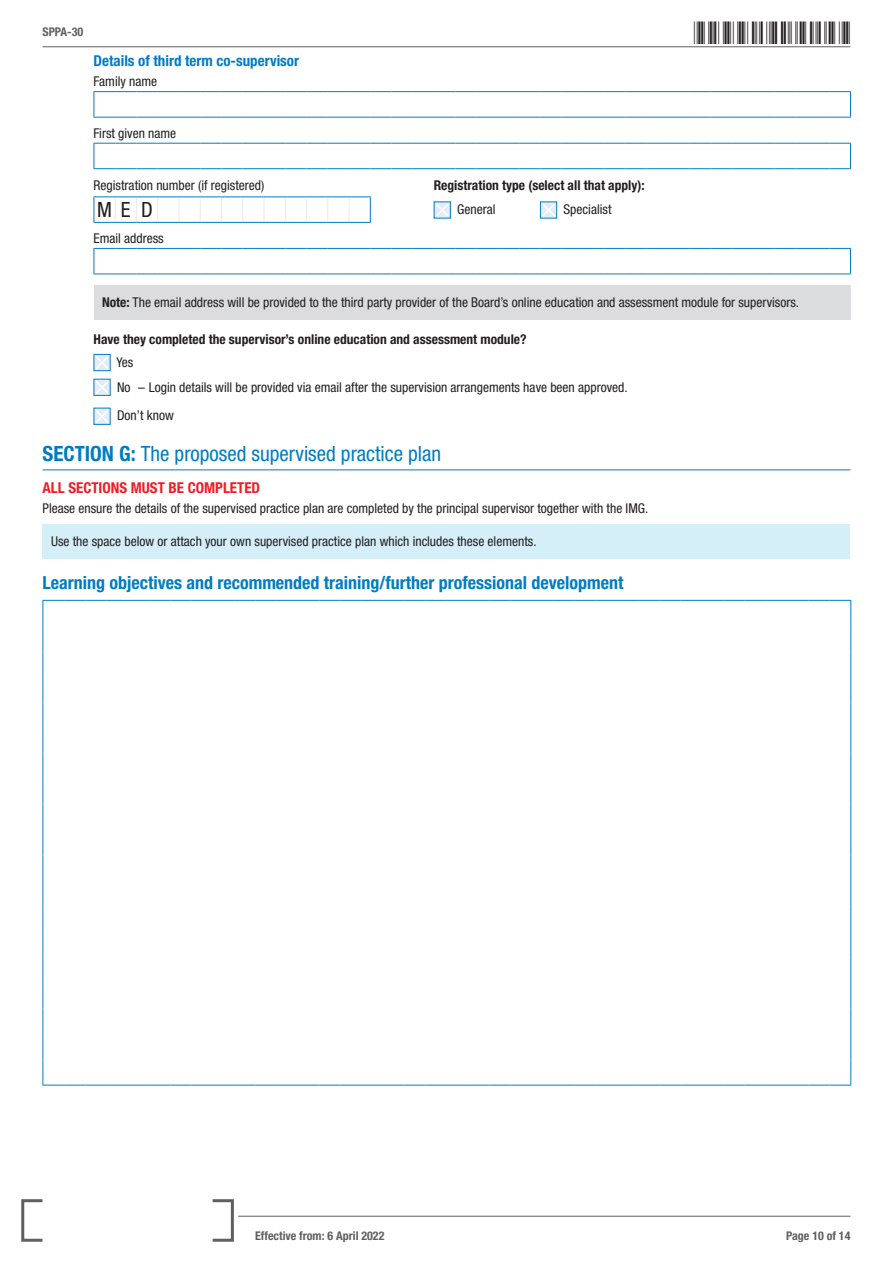
<style>
.page{position:relative;width:893px;height:1263px;background:#fff}
.page>*{position:absolute;margin:0;border:0;box-sizing:border-box;transform-origin:0 0}
.t1{font:30px "Free 3 of 9";letter-spacing:.1em;color:#231f20}
.Section-header{font:condensed 21px "Helvetica Neue LT Std";color:#007cc2}
.answerbox_faded_text{font:condensed 21px "Helvetica Neue LT Std";color:#231f20}
.Guidelines-subheader{font:700 condensed 18px "Helvetica Neue LT Std";color:#007cc2}
.Answer_block_text{font:700 condensed 15px "Helvetica Neue LT Std";color:#007cc2}
.Questions{font:700 condensed 15px "Helvetica Neue LT Std";color:#ee1d23}
.attachment_box_text{font:condensed 13.5px "Helvetica Neue LT Std";color:#231f20}
.Guidelines-paragraph{font:condensed 13.5px "Helvetica Neue LT Std";color:#231f20}
.Field_label{font:condensed 13.5px "Helvetica Neue LT Std";color:#231f20}
.Questions-2{font:700 condensed 13.5px "Helvetica Neue LT Std";color:#231f20}
.Answer_block_text-2{font:condensed 13.5px "Helvetica Neue LT Std";color:#231f20}
.Answer_block_text-3{font:700 condensed 13.5px "Helvetica Neue LT Std";color:#231f20}
.Answers_additional_t{font:condensed 13.5px "Helvetica Neue LT Std";color:#231f20}
.t2{font:700 condensed 12px "Helvetica Neue LT Std";color:#5f5f62}
.s1{font-weight:700}
</style>
<div class="page">
<svg style="left:21px;top:1199px;width:213px;height:43px"></svg>
<hr style="left:238px;top:1216px;width:612px;height:1px;background:#5f5f62">
<hr style="left:43px;top:47px;width:807px;height:1px;background:#5f5f62">
<svg style="left:94px;top:91px;width:757px;height:27px"></svg>
<svg style="left:94px;top:143px;width:757px;height:26px"></svg>
<svg style="left:94px;top:196px;width:277px;height:27px"></svg>
<svg style="left:434px;top:201px;width:17px;height:17px"></svg>
<svg style="left:434px;top:202px;width:16px;height:16px"></svg>
<div style="left:540px;top:201px;width:17px;height:17px;background:#5cabd7"></div>
<svg style="left:540px;top:202px;width:17px;height:16px"></svg>
<svg style="left:94px;top:248px;width:757px;height:27px"></svg>
<div style="left:94px;top:285px;width:756px;height:34px;background:#dbdcde"></div>
<svg style="left:94px;top:354px;width:17px;height:17px"></svg>
<svg style="left:94px;top:355px;width:16px;height:16px"></svg>
<svg style="left:94px;top:379px;width:17px;height:17px"></svg>
<svg style="left:94px;top:379px;width:16px;height:16px"></svg>
<svg style="left:94px;top:408px;width:17px;height:17px"></svg>
<svg style="left:94px;top:408px;width:16px;height:16px"></svg>
<hr style="left:43px;top:469px;width:807px;height:1px;background:#007cc2">
<div style="left:43px;top:525px;width:807px;height:34px;background:#d5eff8"></div>
<svg style="left:43px;top:600px;width:808px;height:486px"></svg>
<p class="t2" style="left:43px;top:25px;width:42px">SPPA-30</p>
<p class="Answer_block_text" style="left:94px;top:52px;width:207px">Details of third term co-supervisor</p>
<p class="Answers_additional_t" style="left:94px;top:74px;width:65px">Family name</p>
<p class="Answers_additional_t" style="left:94px;top:125px;width:84px">First given name</p>
<p class="Answer_block_text-2" style="left:94px;top:177px;width:172px">Registration number (if registered)</p>
<p class="Answer_block_text-3" style="left:434px;top:177px;width:213px">Registration type (select all that apply):</p>
<p class="answerbox_faded_text" style="left:97px;top:198px;width:35px">M E</p>
<p class="answerbox_faded_text" style="left:141px;top:198px;width:13px">D</p>
<p class="Answer_block_text-2" style="left:457px;top:202px;width:40px">General</p>
<p class="Answer_block_text-2" style="left:563px;top:202px;width:49px">Specialist</p>
<p class="Answer_block_text-2" style="left:94px;top:231px;width:72px">Email address</p>
<h1 class="t1" style="left:694px;top:16px;width:158px">*SPPA-3010*</h1>
<p class="attachment_box_text" style="left:102px;top:295px;width:699px"><span class="s1">Note:</span> The email address will be provided to the third party provider of the Board’s online education and assessment module for supervisors.</p>
<p class="Questions-2" style="left:94px;top:331px;width:435px">Have they completed the supervisor’s online education and assessment module?</p>
<p class="Field_label" style="left:117px;top:354px;width:18px">Yes</p>
<p class="Field_label" style="left:117px;top:379px;width:512px">No – Login details will be provided via email after the supervision arrangements have been approved.</p>
<p class="Field_label" style="left:117px;top:408px;width:58px">Don’t know</p>
<p class="Section-header" style="left:43px;top:441px;width:400px"><span class="s1">SECTION G:</span> The proposed supervised practice plan</p>
<p class="Questions" style="left:43px;top:478px;width:219px">ALL SECTIONS MUST BE COMPLETED</p>
<p class="Guidelines-paragraph" style="left:43px;top:501px;width:607px">Please ensure the details of the supervised practice plan are completed by the principal supervisor together with the IMG.</p>
<p class="attachment_box_text" style="left:51px;top:534px;width:487px">Use the space below or attach your own supervised practice plan which includes these elements.</p>
<p class="Guidelines-subheader" style="left:43px;top:571px;width:582px">Learning objectives and recommended training/further professional development</p>
<p class="t2" style="left:255px;top:1228px;width:131px">Effective from: 6 April 2022</p>
<p class="t2" style="left:786px;top:1228px;width:66px">Page 10 of 14</p>
</div>
